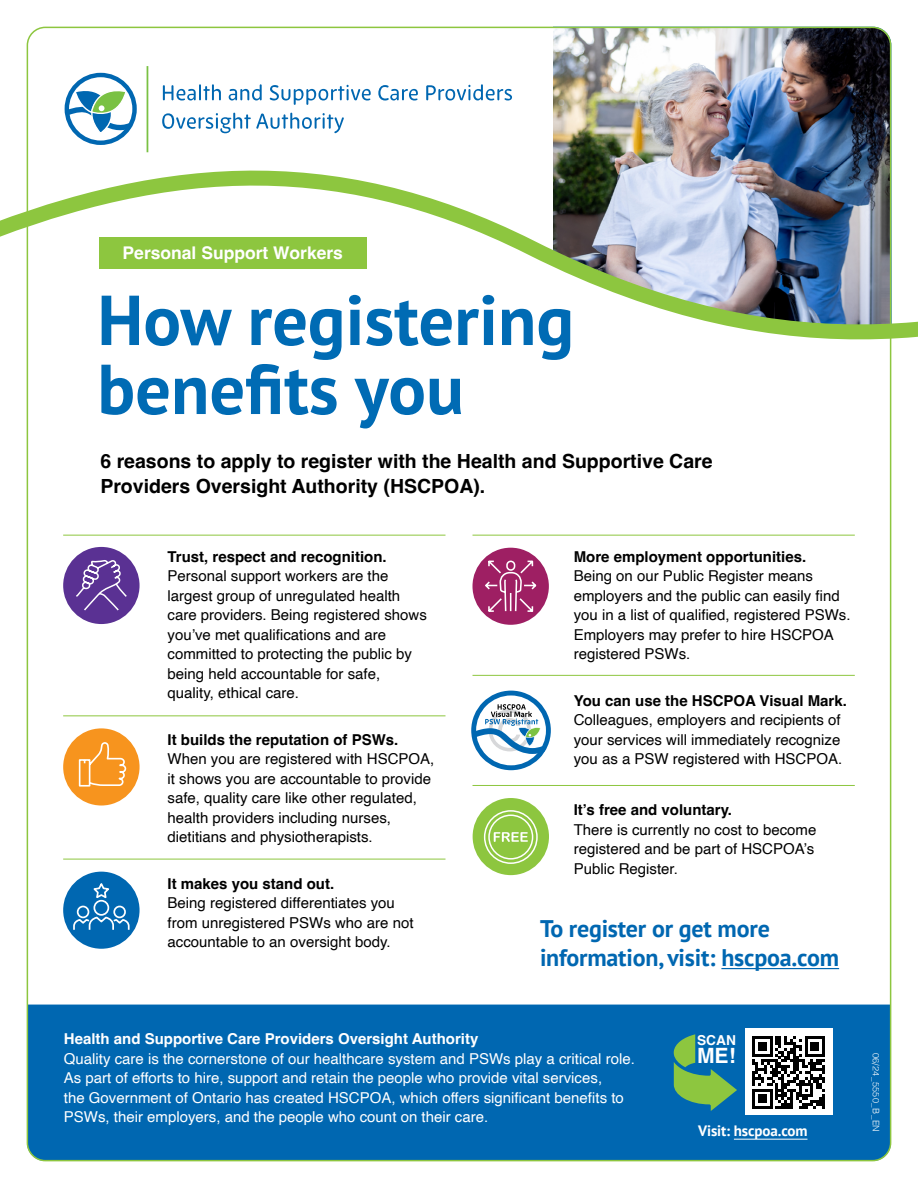
<style>
.page{position:relative;width:918px;height:1188px;background:#fff}
.page>*{position:absolute;margin:0;border:0;box-sizing:border-box;transform-origin:0 0}
.t1{font:700 70.5px/69px "PT Sans";color:#006bb4}
.t2{font:700 24px/28.5px "PT Sans";letter-spacing:-.01em;color:#0067b1}
.t3{font:700 21px "Helvetica";color:#fff}
.t4{font:700 19.5px/25.5px "Helvetica";color:#000}
.t5{font:700 17.55px "Helvetica";color:#fff}
.t6{font:15px/19.5px "Helvetica";color:#000}
.t7{font:15px/19.5px "Helvetica";color:#fff}
.t8{font:700 15px "PT Sans";letter-spacing:-.01em;color:#fff}
.t9{font:700 13.65px "Helvetica";color:#fff}
.t10{font:300 9px "Helvetica";letter-spacing:.035em;color:#fff}
.s1{font-weight:700}
</style>
<div class="page">
<div style="left:27px;top:1005px;width:864px;height:156px;background:#0067b1"></div>
<img style="left:553px;top:27px;width:339px;height:99px">
<svg style="left:674px;top:1034px;width:63px;height:77px;background:#3d907f"></svg>
<img style="left:0;top:126px;width:918px;height:256px">
<hr style="left:472px;top:535px;width:383px;height:1px;background:#8dc63f">
<hr style="left:63px;top:535px;width:383px;height:1px;background:#8dc63f">
<hr style="left:472px;top:675px;width:383px;height:1px;background:#8dc63f">
<hr style="left:63px;top:715px;width:383px;height:1px;background:#8dc63f">
<hr style="left:63px;top:859px;width:383px;height:1px;background:#8dc63f">
<hr style="left:472px;top:785px;width:383px;height:1px;background:#8dc63f">
<hr style="left:721px;top:968px;width:118px;height:1px;background:#0067b1">
<hr style="left:734px;top:1139px;width:73px;height:1px;background:#fff">
<div style="left:99px;top:237px;width:268px;height:31px;background:#8dc63f"></div>
<svg style="left:163px;top:84px;width:58px;height:17px"></svg>
<svg style="left:229px;top:84px;width:33px;height:17px"></svg>
<svg style="left:270px;top:85px;width:101px;height:20px"></svg>
<svg style="left:378px;top:85px;width:40px;height:16px"></svg>
<svg style="left:426px;top:84px;width:86px;height:17px"></svg>
<svg style="left:162px;top:113px;width:182px;height:20px"></svg>
<hr style="left:147px;top:66px;width:1px;height:86px;background:#7ac143">
<div style="left:65px;top:73px;width:72px;height:72px;border:4px solid #0067b1;border-radius:50%"></div>
<svg style="left:61px;top:84px;width:76px;height:51px"></svg>
<div style="left:63px;top:547px;width:77px;height:77px;background:#5a3193;border-radius:50%"></div>
<svg style="left:76px;top:560px;width:51px;height:51px"></svg>
<div style="left:63px;top:728px;width:77px;height:78px;background:#f7941e;border-radius:50%"></div>
<svg style="left:78px;top:742px;width:49px;height:45px"></svg>
<div style="left:63px;top:872px;width:77px;height:77px;background:#0067b1;border-radius:50%"></div>
<svg style="left:72px;top:880px;width:58px;height:50px"></svg>
<div style="left:472px;top:548px;width:77px;height:77px;background:#9e1f63;border-radius:50%"></div>
<svg style="left:484px;top:534px;width:54px;height:78px"></svg>
<svg style="left:471px;top:691px;width:80px;height:79px"></svg>
<div style="left:473px;top:798px;width:76px;height:77px;background:#8dc63f;border-radius:50%"></div>
<svg style="left:494px;top:832px;width:34px;height:10px"></svg>
<div style="left:488px;top:815px;width:45px;height:45px;border:2px solid #fff;border-radius:50%"></div>
<div style="left:484px;top:810px;width:54px;height:54px;border:2px solid #fff;border-radius:50%"></div>
<div style="left:745px;top:1029px;width:87px;height:86px;background:#fff"></div>
<svg style="left:752px;top:1036px;width:73px;height:73px"></svg>
<p class="t5" style="left:123px;top:242px;width:222px">Personal Support Workers</p>
<h1 class="t1" style="left:97px;top:284px;width:478px">How registering benefits you</h1>
<h2 class="t4" style="left:100px;top:450px;width:614px">6 reasons to apply to register with the Health and Supportive Care<br>Providers Oversight Authority (HSCPOA).</h2>
<p class="t6" style="left:168px;top:547px;width:261px"><span class="s1">Trust, respect and recognition.<br></span>Personal support workers are the largest group of unregulated health care providers. Being registered shows you’ve met qualifications and are committed to protecting the public by being held accountable for safe, quality, ethical care.</p>
<p class="t6" style="left:168px;top:730px;width:268px"><span class="s1">It builds the reputation of PSWs.<br></span>When you are registered with HSCPOA, it shows you are accountable to provide safe, quality care like other regulated, health providers including nurses, dietitians and physiotherapists.</p>
<p class="t6" style="left:168px;top:874px;width:247px"><span class="s1">It makes you stand out.<br></span>Being registered differentiates you from unregistered PSWs who are not accountable to an oversight body.</p>
<p class="t6" style="left:574px;top:547px;width:278px"><span class="s1">More employment opportunities.<br></span>Being on our Public Register means employers and the public can easily find you in a list of qualified, registered PSWs.<br>Employers may prefer to hire HSCPOA registered PSWs.</p>
<p class="t6" style="left:574px;top:691px;width:275px"><span class="s1">You can use the HSCPOA Visual Mark.<br></span>Colleagues, employers and recipients of your services will immediately recognize you as a PSW registered with HSCPOA.</p>
<p class="t6" style="left:574px;top:801px;width:244px"><span class="s1">It’s free and voluntary.<br></span>There is currently no cost to become registered and be part of HSCPOA’s<br>Public Register.</p>
<p class="t2" style="left:540px;top:914px;width:301px">To register or get more information, visit: hscpoa.com</p>
<p class="t7" style="left:64px;top:1030px;width:573px"><span class="s1">Health and Supportive Care Providers Oversight Authority<br></span>Quality care is the cornerstone of our healthcare system and PSWs play a critical role.<br>As part of efforts to hire, support and retain the people who provide vital services,<br>the Government of Ontario has created HSCPOA, which offers significant benefits to PSWs, their employers, and the people who count on their care.</p>
<p class="t9" style="left:697px;top:1031px;width:40px">SCAN</p>
<p class="t3" style="left:697px;top:1042px;width:40px">ME!</p>
<p class="t8" style="left:698px;top:1121px;width:111px">Visit: hscpoa.com</p>
<p class="t10" style="left:884px;top:1053px;width:81px;rotate:90deg">06/24_5550_B_EN</p>
</div>
